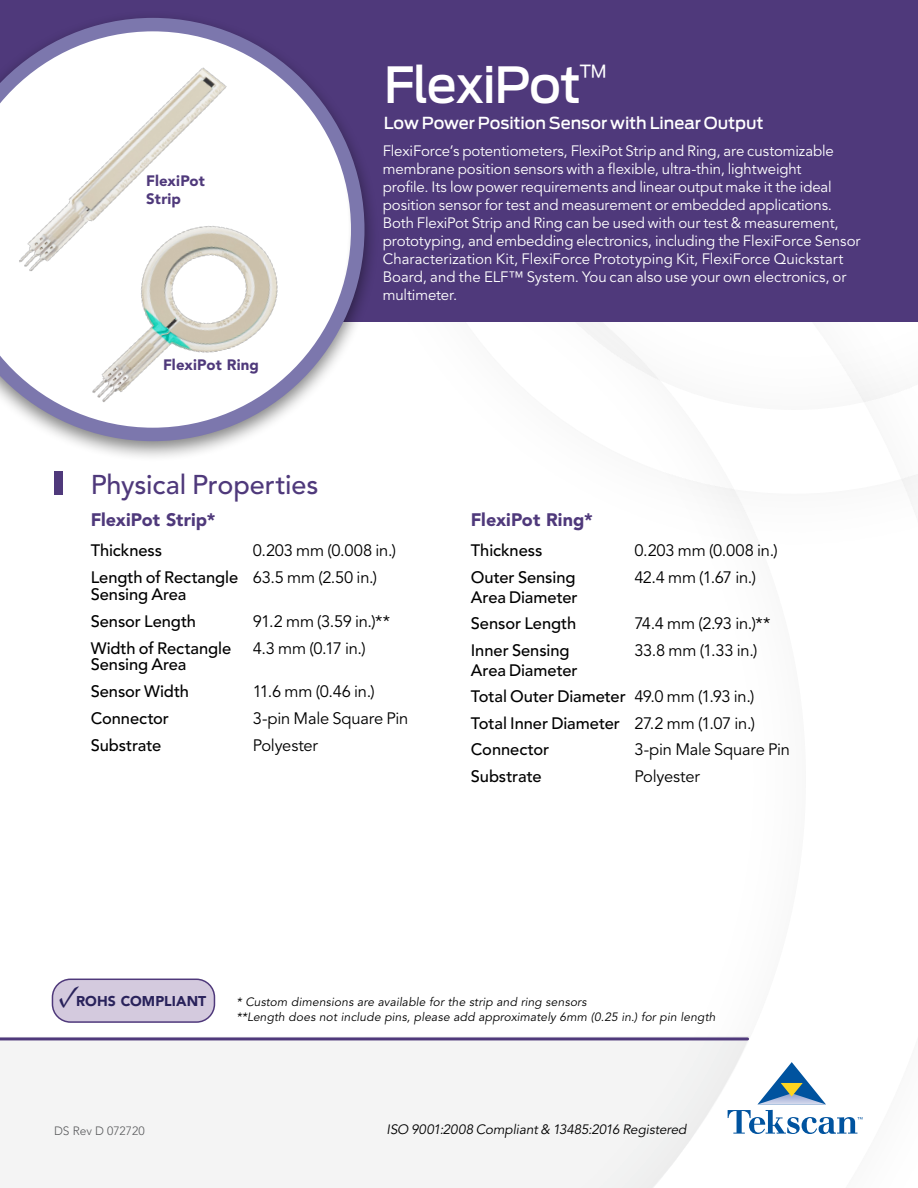
<style>
.page{position:relative;width:918px;height:1188px;background:#fff}
.page>*{position:absolute;margin:0;border:0;box-sizing:border-box;transform-origin:0 0}
.t1{font:500 49.5px "Antenna";letter-spacing:-.03em;color:#fff}
.t2{font:500 27px "Avenir LT Std";letter-spacing:-.005em;color:#4f397b}
.t3{font:900 18px "Avenir LT Std";letter-spacing:.005em;color:#4f397b}
.t4{font:500 16.5px/26.5px "Avenir LT Std";letter-spacing:-.005em;color:#000}
.t5{font:16.5px/27px "Avenir LT Std";letter-spacing:-.015em;color:#000}
.t6{font:500 16.5px "Antenna";letter-spacing:-.005em;color:#fff}
.t7{font:15px/18px "Avenir LT Std";letter-spacing:-.005em;color:#fff}
.t8{font:900 15px/18px "Avenir LT Std";letter-spacing:.01em;color:#4f397b}
.t9{font:900 14.1px "Avenir LT Std";letter-spacing:.01em;color:#29225b}
.t10{font:italic 13.5px "Avenir LT Std";letter-spacing:-.005em;color:#000}
.t11{font:italic 12px/14.4px "Avenir LT Std";letter-spacing:.01em;color:#000}
.t12{font:300 12px "Avenir LT Std";color:#58595b}
.s1{font-weight:500}
.s2{font-weight:400}
.s3{font-family:"Minion Pro";font-weight:700;font-size:31.65px}
</style>
<div class="page">
<svg style="left:0;top:978px;width:863px;height:210px"></svg>
<svg style="left:576px;top:322px;width:342px;height:172px"></svg>
<hr style="left:0;top:1037px;width:748px;height:3px;background:#4f397b">
<svg style="left:757px;top:1062px;width:69px;height:42px"></svg>
<svg style="left:728px;top:1110px;width:134px;height:24px"></svg>
<div style="left:52px;top:979px;width:162px;height:43px;background:#d4cade;border-radius:18px"></div>
<div style="left:52px;top:979px;width:163px;height:44px;border:2px solid #4f397b;border-radius:18px"></div>
<div style="left:54px;top:471px;width:9px;height:24px;background:#4f397b"></div>
<div style="left:0;top:0;width:918px;height:322px;background:#4f397b"></div>
<div style="left:0;top:10px;width:379px;height:453px;background:#000;opacity:.5"></div>
<svg style="left:0;top:18px;width:365px;height:423px"></svg>
<img style="left:57px;top:208px;width:242px;height:204px">
<img style="left:0;top:60px;width:261px;height:219px">
<p class="t8" style="left:146px;top:172px;width:60px">FlexiPot<br>Strip</p>
<p class="t8" style="left:163px;top:356px;width:97px">FlexiPot Ring</p>
<h2 class="t2" style="left:91px;top:469px;width:229px">Physical Properties</h2>
<p class="t3" style="left:91px;top:509px;width:126px">FlexiPot Strip*</p>
<h1 class="t1" style="left:384px;top:51px;width:227px">FlexiPot<sup>™</sup></h1>
<p class="t6" style="left:384px;top:112px;width:381px">Low Power Position Sensor with Linear Output</p>
<p class="t7" style="left:383px;top:142px;width:479px">FlexiForce’s potentiometers, FlexiPot Strip and Ring, are customizable membrane position sensors with a flexible, ultra-thin, lightweight<br>profile. Its low power requirements and linear output make it the ideal position sensor for test and measurement or embedded applications.<br>Both FlexiPot Strip and Ring can be used with our test &amp; measurement, prototyping, and embedding electronics, including the FlexiForce Sensor Characterization Kit, FlexiForce Prototyping Kit, FlexiForce Quickstart Board, and the ELF™ System. You can also use your own electronics, or multimeter.</p>
<p class="t3" style="left:471px;top:509px;width:123px">FlexiPot Ring*</p>
<p class="t4" style="left:91px;top:538px;width:73px">Thickness</p>
<p class="t5" style="left:91px;top:538px;width:307px;text-indent:162px">0.203 mm (0.008 in.)<br><span class="s1">Length of Rectangle</span> 63.5 mm (2.50 in.)</p>
<p class="t4" style="left:91px;top:581px;width:107px;line-height:27px">Sensing Area<br>Sensor Length</p>
<p class="t5" style="left:253px;top:608px;width:139px">91.2 mm (3.59 in.)**</p>
<p class="t4" style="left:91px;top:635px;width:142px">Width of Rectangle</p>
<p class="t5" style="left:253px;top:635px;width:115px">4.3 mm (0.17 in.)</p>
<p class="t4" style="left:91px;top:651px;width:100px;line-height:27px">Sensing Area<br>Sensor Width</p>
<p class="t5" style="left:253px;top:679px;width:124px">11.6 mm (0.46 in.)</p>
<p class="t4" style="left:91px;top:706px;width:80px">Connector</p>
<p class="t5" style="left:253px;top:706px;width:157px">3-pin Male Square Pin</p>
<p class="t4" style="left:91px;top:733px;width:72px">Substrate</p>
<p class="t5" style="left:253px;top:733px;width:67px">Polyester</p>
<p class="t4" style="left:471px;top:538px;width:73px">Thickness</p>
<p class="t5" style="left:634px;top:538px;width:145px">0.203 mm (0.008 in.)</p>
<p class="t4" style="left:471px;top:564px;width:106px">Outer Sensing</p>
<p class="t5" style="left:634px;top:564px;width:123px">42.4 mm (1.67 in.)</p>
<p class="t4" style="left:471px;top:584px;width:108px">Area Diameter<br>Sensor Length</p>
<p class="t5" style="left:634px;top:610px;width:137px">74.4 mm (2.93 in.)**</p>
<p class="t4" style="left:471px;top:637px;width:100px">Inner Sensing</p>
<p class="t5" style="left:634px;top:637px;width:125px">33.8 mm (1.33 in.)</p>
<p class="t4" style="left:471px;top:657px;width:286px">Area Diameter<br>Total Outer Diameter <span class="s2">49.0 mm (1.93 in.)<br></span>Total Inner Diameter <span class="s2">27.2 mm (1.07 in.)<br></span>Connector</p>
<p class="t5" style="left:634px;top:736px;width:157px">3-pin Male Square Pin</p>
<p class="t4" style="left:471px;top:763px;width:72px">Substrate</p>
<p class="t5" style="left:634px;top:763px;width:67px">Polyester</p>
<p class="t9" style="left:59px;top:993px;width:149px"><span class="s3">✓</span>ROHS COMPLIANT</p>
<p class="t11" style="left:236px;top:995px;width:481px">* Custom dimensions are available for the strip and ring sensors<br>**Length does not include pins, please add approximately 6mm (0.25 in.) for pin length</p>
<p class="t12" style="left:54px;top:1123px;width:92px">DS Rev D 072720</p>
<p class="t10" style="left:387px;top:1122px;width:301px">ISO 9001:2008 Compliant &amp; 13485:2016 Registered</p>
</div>
